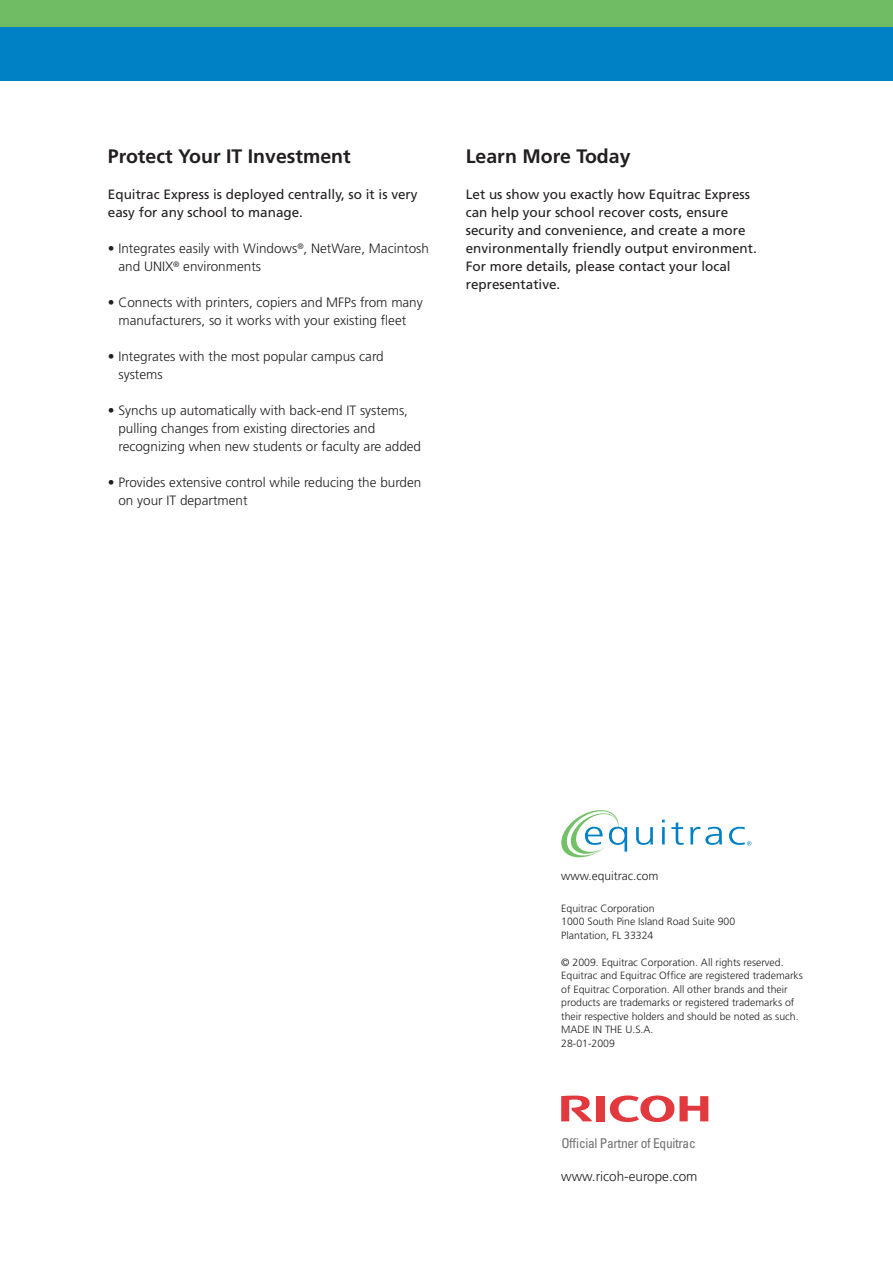
<style>
.page{position:relative;width:893px;height:1263px;background:#fff}
.page>*{position:absolute;margin:0;border:0;box-sizing:border-box;transform-origin:0 0}
.t1{font:700 19.5px "Frutiger";color:#231f20}
.t2{font:300 13.5px/18px "Frutiger";color:#231f20}
.t3{font:13.5px/18px "Frutiger";color:#231f20}
.t4{font:condensed 13.5px "Univers";letter-spacing:-.025em;color:#717073}
.t5{font:300 12px "Frutiger";color:#231f20}
.t6{font:300 10.5px/13.5px "Frutiger";color:#231f20}
</style>
<div class="page">
<div style="left:0;top:20px;width:893px;height:61px;background:#0081c6"></div>
<div style="left:0;top:0;width:893px;height:27px;background:#70bc64"></div>
<svg style="left:610px;top:1096px;width:98px;height:26px"></svg>
<div style="left:596px;top:1096px;width:9px;height:25px;background:#e1393e"></div>
<svg style="left:561px;top:1096px;width:31px;height:25px"></svg>
<svg style="left:561px;top:810px;width:66px;height:47px"></svg>
<svg style="left:636px;top:827px;width:17px;height:18px"></svg>
<hr style="left:662px;top:827px;width:3px;height:17px;background:#0081c6">
<svg style="left:671px;top:822px;width:13px;height:23px"></svg>
<svg style="left:690px;top:827px;width:32px;height:18px"></svg>
<svg style="left:729px;top:827px;width:22px;height:19px"></svg>
<h1 class="t1" style="left:108px;top:149px;width:244px">Protect Your IT Investment</h1>
<p class="t3" style="left:108px;top:187px;width:311px">Equitrac Express is deployed centrally, so it is very easy for any school to manage.</p>
<p class="t2" style="left:118px;top:241px;width:312px;text-indent:-11px">• Integrates easily with Windows<sup>®</sup>, NetWare, Macintosh and UNIX<sup>®</sup> environments</p>
<p class="t2" style="left:108px;top:295px;width:316px;text-align:center">• Connects with printers, copiers and MFPs from many manufacturers, so it works with your existing fleet</p>
<p class="t2" style="left:118px;top:349px;width:267px;text-indent:-11px">• Integrates with the most popular campus card systems</p>
<p class="t2" style="left:118px;top:403px;width:304px;text-indent:-11px">• Synchs up automatically with back-end IT systems, pulling changes from existing directories and recognizing when new students or faculty are added</p>
<p class="t2" style="left:118px;top:475px;width:304px;text-indent:-11px">• Provides extensive control while reducing the burden on your IT department</p>
<h1 class="t1" style="left:466px;top:149px;width:166px">Learn More Today</h1>
<p class="t3" style="left:466px;top:187px;width:293px">Let us show you exactly how Equitrac Express can help your school recover costs, ensure security and convenience, and create a more environmentally friendly output environment.<br>For more details, please contact your local representative.</p>
<p class="t5" style="left:561px;top:871px;width:99px">www.equitrac.com</p>
<p class="t6" style="left:561px;top:902px;width:175px">Equitrac Corporation<br>1000 South Pine Island Road Suite 900<br>Plantation, FL 33324</p>
<p class="t6" style="left:561px;top:956px;width:243px">© 2009. Equitrac Corporation. All rights reserved.<br>Equitrac and Equitrac Office are registered trademarks of Equitrac Corporation. All other brands and their products are trademarks or registered trademarks of their respective holders and should be noted as such.<br>MADE IN THE U.S.A.<br>28-01-2009</p>
<p class="t4" style="left:561px;top:1139px;width:136px">Official Partner of Equitrac</p>
<p class="t2" style="left:561px;top:1168px;width:138px">www.ricoh-europe.com</p>
</div>
